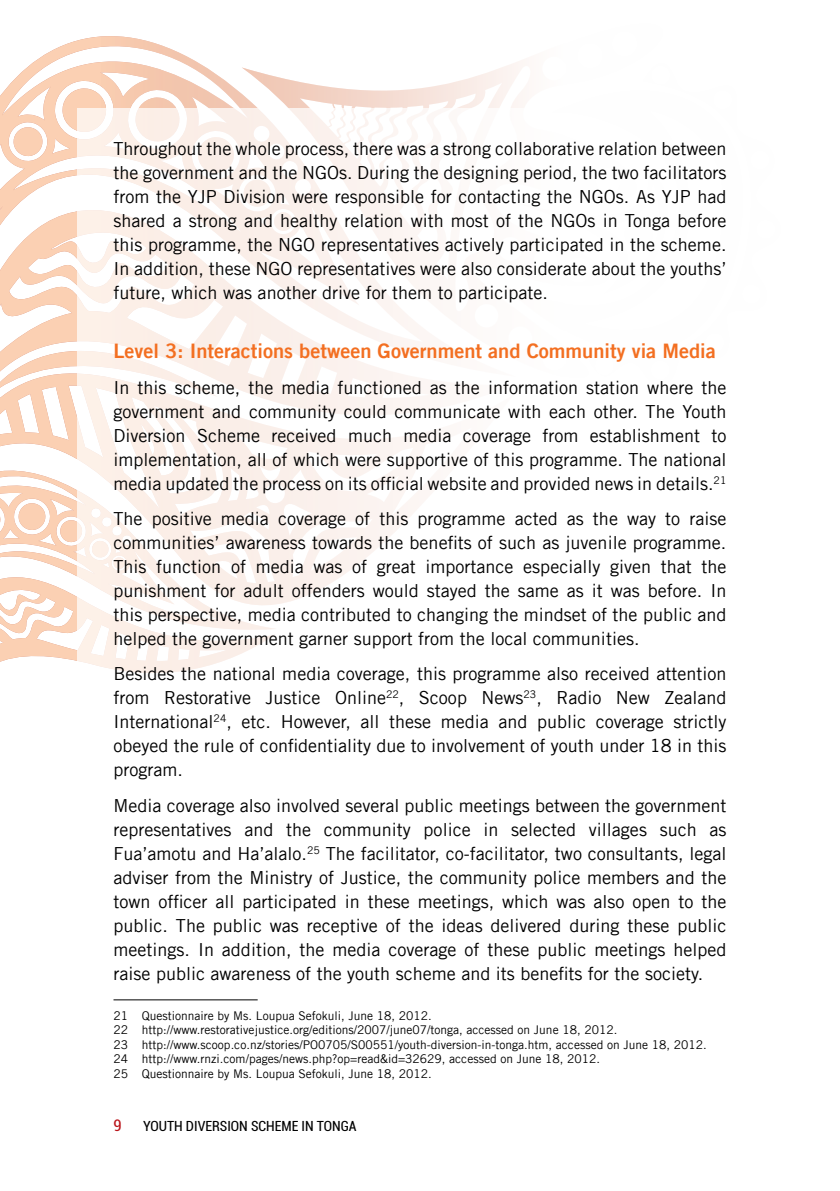
<style>
.page{position:relative;width:840px;height:1191px;background:#fff}
.page>*{position:absolute;margin:0;border:0;box-sizing:border-box;transform-origin:0 0}
.t1{font:20px "Trade Gothic LT Bold Two";color:#f36f21}
.t2{font:18px/24px "Trade Gothic LT";color:#000;text-align:justify}
.t3{font:condensed 16px "Roboto";color:#ba141a}
.t4{font:condensed 14px "Roboto";color:#000}
.t5{font:12px/14.4px "Trade Gothic LT";color:#000}
</style>
<div class="page">
<svg style="left:0;top:36px;width:241px;height:283px"></svg>
<svg style="left:241px;top:59px;width:284px;height:49px"></svg>
<svg style="left:503px;top:61px;width:22px;height:47px"></svg>
<svg style="left:0;top:319px;width:77px;height:78px"></svg>
<svg style="left:0;top:415px;width:77px;height:247px;fill:#fbd0b3"></svg>
<div style="left:77px;top:108px;width:683px;height:1040px;background:#fff"></div>
<hr style="left:113px;top:999px;width:144px;height:1px;background:#000">
<p class="t2" style="left:113px;top:136px;width:614px">Throughout the whole process, there was a strong collaborative relation between the government and the NGOs. During the designing period, the two facilitators from the YJP Division were responsible for contacting the NGOs. As YJP had shared a strong and healthy relation with most of the NGOs in Tonga before this programme, the NGO representatives actively participated in the scheme.<br>In addition, these NGO representatives were also considerate about the youths’ future, which was another drive for them to participate.</p>
<p class="t1" style="left:113px;top:339px;width:603px">Level 3: Interactions between Government and Community via Media</p>
<p class="t2" style="left:113px;top:375px;width:614px">In this scheme, the media functioned as the information station where the government and community could communicate with each other. The Youth Diversion Scheme received much media coverage from establishment to implementation, all of which were supportive of this programme. The national media updated the process on its official website and provided news in details.<sup>21</sup></p>
<p class="t2" style="left:113px;top:506px;width:614px">The positive media coverage of this programme acted as the way to raise communities’ awareness towards the benefits of such as juvenile programme.<br>This function of media was of great importance especially given that the punishment for adult offenders would stayed the same as it was before. In this perspective, media contributed to changing the mindset of the public and helped the government garner support from the local communities.</p>
<p class="t2" style="left:113px;top:661px;width:614px">Besides the national media coverage, this programme also received attention from Restorative Justice Online<sup>22</sup>, Scoop News<sup>23</sup>, Radio New Zealand International<sup>24</sup>, etc. However, all these media and public coverage strictly obeyed the rule of confidentiality due to involvement of youth under 18 in this program.</p>
<p class="t2" style="left:113px;top:793px;width:614px">Media coverage also involved several public meetings between the government representatives and the community police in selected villages such as Fua’amotu and Ha’alalo.<sup>25</sup> The facilitator, co-facilitator, two consultants, legal adviser from the Ministry of Justice, the community police members and the town officer all participated in these meetings, which was also open to the public. The public was receptive of the ideas delivered during these public meetings. In addition, the media coverage of these public meetings helped raise public awareness of the youth scheme and its benefits for the society.</p>
<p class="t5" style="left:113px;top:1008px;width:594px">21 Questionnaire by Ms. Loupua Sefokuli, June 18, 2012.<br>22 http://www.restorativejustice.org/editions/2007/june07/tonga, accessed on June 18, 2012.<br>23 http://www.scoop.co.nz/stories/PO0705/S00551/youth-diversion-in-tonga.htm, accessed on June 18, 2012.<br>24 http://www.rnzi.com/pages/news.php?op=read&amp;id=32629, accessed on June 18, 2012.<br>25 Questionnaire by Ms. Loupua Sefokuli, June 18, 2012.</p>
<p class="t3" style="left:113px;top:1114px;width:10px">9</p>
<p class="t4" style="left:143px;top:1116px;width:215px">YOUTH DIVERSION SCHEME IN TONGA</p>
</div>
